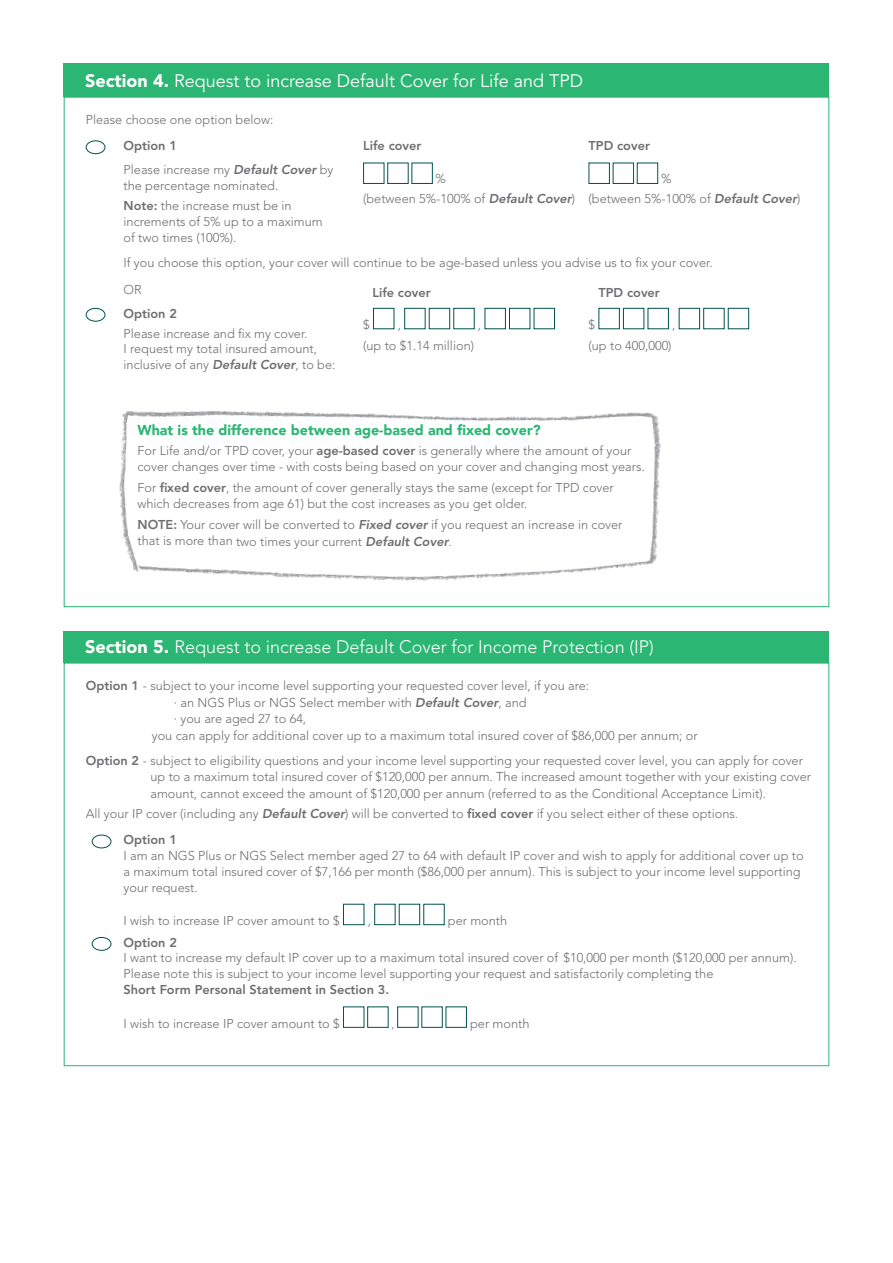
<style>
.page{position:relative;width:893px;height:1263px;background:#fff}
.page>*{position:absolute;margin:0;border:0;box-sizing:border-box;transform-origin:0 0}
.t1{font:300 18px "Avenir LT Std";color:#fff}
.t2{font:18px "Avenir LT Std";color:#fff}
.t3{font:900 14.25px "Avenir LT Std";color:#2bb673}
.t4{font:300 12.75px/15.8px "Avenir LT Std";color:#6d6e71}
.t5{font:800 12.75px "Avenir LT Std";color:#6d6e71}
.t6{font:300 11.25px "Avenir LT Std";color:#6d6e71}
.s1{font-weight:900}
.s2{font-weight:800}
.s3{font-weight:800;font-style:italic}
</style>
<div class="page">
<div style="left:86px;top:140px;width:19px;height:14px;border:1px solid #00524c;border-radius:50%"></div>
<div style="left:363px;top:163px;width:21px;height:21px;border:1px solid #00524c"></div>
<div style="left:387px;top:163px;width:22px;height:21px;border:1px solid #00524c"></div>
<div style="left:411px;top:163px;width:22px;height:21px;border:1px solid #00524c"></div>
<div style="left:589px;top:163px;width:21px;height:21px;border:1px solid #00524c"></div>
<div style="left:613px;top:163px;width:21px;height:21px;border:1px solid #00524c"></div>
<div style="left:637px;top:163px;width:21px;height:21px;border:1px solid #00524c"></div>
<div style="left:86px;top:308px;width:19px;height:14px;border:1px solid #00524c;border-radius:50%"></div>
<div style="left:373px;top:308px;width:21px;height:21px;background:#fff;border:1px solid #00524c"></div>
<div style="left:404px;top:308px;width:22px;height:21px;background:#fff;border:1px solid #00524c"></div>
<div style="left:429px;top:308px;width:21px;height:21px;background:#fff;border:1px solid #00524c"></div>
<div style="left:453px;top:308px;width:22px;height:21px;background:#fff;border:1px solid #00524c"></div>
<div style="left:485px;top:308px;width:21px;height:21px;background:#fff;border:1px solid #00524c"></div>
<div style="left:509px;top:308px;width:21px;height:21px;background:#fff;border:1px solid #00524c"></div>
<div style="left:534px;top:308px;width:21px;height:21px;background:#fff;border:1px solid #00524c"></div>
<div style="left:598px;top:308px;width:22px;height:21px;background:#fff;border:1px solid #00524c"></div>
<div style="left:623px;top:308px;width:21px;height:21px;background:#fff;border:1px solid #00524c"></div>
<div style="left:648px;top:308px;width:21px;height:21px;background:#fff;border:1px solid #00524c"></div>
<div style="left:679px;top:308px;width:21px;height:21px;background:#fff;border:1px solid #00524c"></div>
<div style="left:703px;top:308px;width:21px;height:21px;background:#fff;border:1px solid #00524c"></div>
<div style="left:728px;top:308px;width:21px;height:21px;background:#fff;border:1px solid #00524c"></div>
<div style="left:92px;top:835px;width:19px;height:13px;border:1px solid #00524c;border-radius:50%"></div>
<div style="left:343px;top:904px;width:21px;height:21px;background:#fff;border:1px solid #00524c"></div>
<div style="left:374px;top:904px;width:22px;height:21px;background:#fff;border:1px solid #00524c"></div>
<div style="left:399px;top:904px;width:21px;height:21px;background:#fff;border:1px solid #00524c"></div>
<div style="left:423px;top:904px;width:22px;height:21px;background:#fff;border:1px solid #00524c"></div>
<div style="left:92px;top:937px;width:19px;height:14px;border:1px solid #00524c;border-radius:50%"></div>
<div style="left:343px;top:1006px;width:21px;height:22px;background:#fff;border:1px solid #00524c"></div>
<div style="left:367px;top:1006px;width:21px;height:22px;background:#fff;border:1px solid #00524c"></div>
<div style="left:397px;top:1006px;width:21px;height:22px;background:#fff;border:1px solid #00524c"></div>
<div style="left:421px;top:1006px;width:22px;height:22px;background:#fff;border:1px solid #00524c"></div>
<div style="left:446px;top:1006px;width:21px;height:22px;background:#fff;border:1px solid #00524c"></div>
<div style="left:64px;top:631px;width:765px;height:32px;background:#2bb673"></div>
<div style="left:64px;top:64px;width:765px;height:33px;background:#2bb673"></div>
<img style="left:119px;top:410px;width:542px;height:171px">
<h1 class="t2" style="left:85px;top:70px;width:499px"><span class="s1">Section 4.</span> Request to increase Default Cover for Life and TPD</h1>
<p class="t4" style="left:86px;top:112px;width:189px">Please choose one option below:</p>
<p class="t4" style="left:124px;top:134px;width:211px;line-height:24.3px"><span class="s2">Option 1<br></span>Please increase my <span class="s3">Default Cover</span> by</p>
<p class="t4" style="left:124px;top:176px;width:170px;line-height:20px">the percentage nominated.<br><span class="s2">Note:</span> the increase must be in</p>
<p class="t4" style="left:124px;top:214px;width:201px">increments of 5% up to a maximum of two times (100%).</p>
<p class="t5" style="left:363px;top:138px;width:60px">Life cover</p>
<p class="t4" style="left:363px;top:168px;width:213px;line-height:20px;text-indent:72px">%<br>(between 5%-100% of <span class="s3">Default Cover</span>)</p>
<p class="t5" style="left:589px;top:138px;width:63px">TPD cover</p>
<p class="t4" style="left:589px;top:168px;width:213px;line-height:20px;text-indent:72px">%<br>(between 5%-100% of <span class="s3">Default Cover</span>)</p>
<p class="t4" style="left:124px;top:249px;width:591px;line-height:26.8px">If you choose this option, your cover will continue to be age-based unless you advise us to fix your cover.<br>OR</p>
<p class="t5" style="left:124px;top:306px;width:55px">Option 2</p>
<p class="t4" style="left:124px;top:325px;width:213px">Please increase and fix my cover.<br>I request my total insured amount, inclusive of any <span class="s3">Default Cover</span>, to be:</p>
<p class="t5" style="left:372px;top:285px;width:60px">Life cover</p>
<p class="t5" style="left:598px;top:285px;width:63px">TPD cover</p>
<p class="t4" style="left:363px;top:317px;width:8px">$</p>
<p class="t4" style="left:398px;top:317px;width:5px">,</p>
<p class="t4" style="left:478px;top:317px;width:5px">,</p>
<p class="t4" style="left:363px;top:338px;width:112px">(up to $1.14 million)</p>
<p class="t4" style="left:589px;top:317px;width:8px">$</p>
<p class="t4" style="left:672px;top:317px;width:5px">,</p>
<p class="t4" style="left:589px;top:338px;width:85px">(up to 400,000)</p>
<p class="t3" style="left:138px;top:421px;width:405px">What is the difference between age-based and fixed cover?</p>
<p class="t4" style="left:138px;top:443px;width:509px">For Life and/or TPD cover, your <span class="s2">age-based cover</span> is generally where the amount of your cover changes over time - with costs being based on your cover and changing most years.</p>
<p class="t4" style="left:138px;top:480px;width:478px">For <span class="s2">fixed cover</span>, the amount of cover generally stays the same (except for TPD cover which decreases from age 61) but the cost increases as you get older.</p>
<p class="t4" style="left:138px;top:516px;width:486px;line-height:16.8px"><span class="s2">NOTE:</span> Your cover will be converted to <span class="s3">Fixed cover</span> if you request an increase in cover that is more than two times your current <span class="s3">Default Cover</span>.</p>
<h1 class="t1" style="left:85px;top:637px;width:570px"><span class="s1">Section 5.</span> Request to increase Default Cover for Income Protection (IP)</h1>
<p class="t4" style="left:86px;top:678px;width:505px"><span class="s2">Option 1</span> - subject to your income level supporting your requested cover level, if you are:</p>
<p class="t4" style="left:174px;top:694px;width:354px">∙ an NGS Plus or NGS Select member with <span class="s3">Default Cover</span>, and</p>
<p class="t4" style="left:174px;top:711px;width:134px">∙ you are aged 27 to 64,</p>
<p class="t4" style="left:152px;top:727px;width:547px">you can apply for additional cover up to a maximum total insured cover of $86,000 per annum; or</p>
<p class="t4" style="left:150px;top:752px;width:662px;line-height:16.5px;text-indent:-65px"><span class="s2">Option 2</span> - subject to eligibility questions and your income level supporting your requested cover level, you can apply for cover up to a maximum total insured cover of $120,000 per annum. The increased amount together with your existing cover amount, cannot exceed the amount of $120,000 per annum (referred to as the Conditional Acceptance Limit).</p>
<p class="t4" style="left:124px;top:801px;width:616px;line-height:26px;text-indent:-38px">All your IP cover (including any <span class="s3">Default Cover</span>) will be converted to <span class="s2">fixed cover</span> if you select either of these options.<br><span class="s2">Option 1</span></p>
<p class="t4" style="left:124px;top:848px;width:682px">I am an NGS Plus or NGS Select member aged 27 to 64 with default IP cover and wish to apply for additional cover up to a maximum total insured cover of $7,166 per month ($86,000 per annum). This is subject to your income level supporting your request.</p>
<p class="t4" style="left:124px;top:913px;width:218px">I wish to increase IP cover amount to $</p>
<p class="t4" style="left:368px;top:913px;width:5px">,</p>
<p class="t4" style="left:448px;top:913px;width:61px">per month</p>
<p class="t5" style="left:124px;top:935px;width:55px">Option 2</p>
<p class="t4" style="left:124px;top:950px;width:675px">I want to increase my default IP cover up to a maximum total insured cover of $10,000 per month ($120,000 per annum).<br>Please note this is subject to your income level supporting your request and satisfactorily completing the</p>
<p class="t5" style="left:124px;top:982px;width:267px">Short Form Personal Statement in Section 3.</p>
<p class="t4" style="left:124px;top:1015px;width:218px">I wish to increase IP cover amount to $</p>
<p class="t6" style="left:391px;top:1017px;width:4px">,</p>
<p class="t4" style="left:470px;top:1015px;width:61px">per month</p>
</div>
